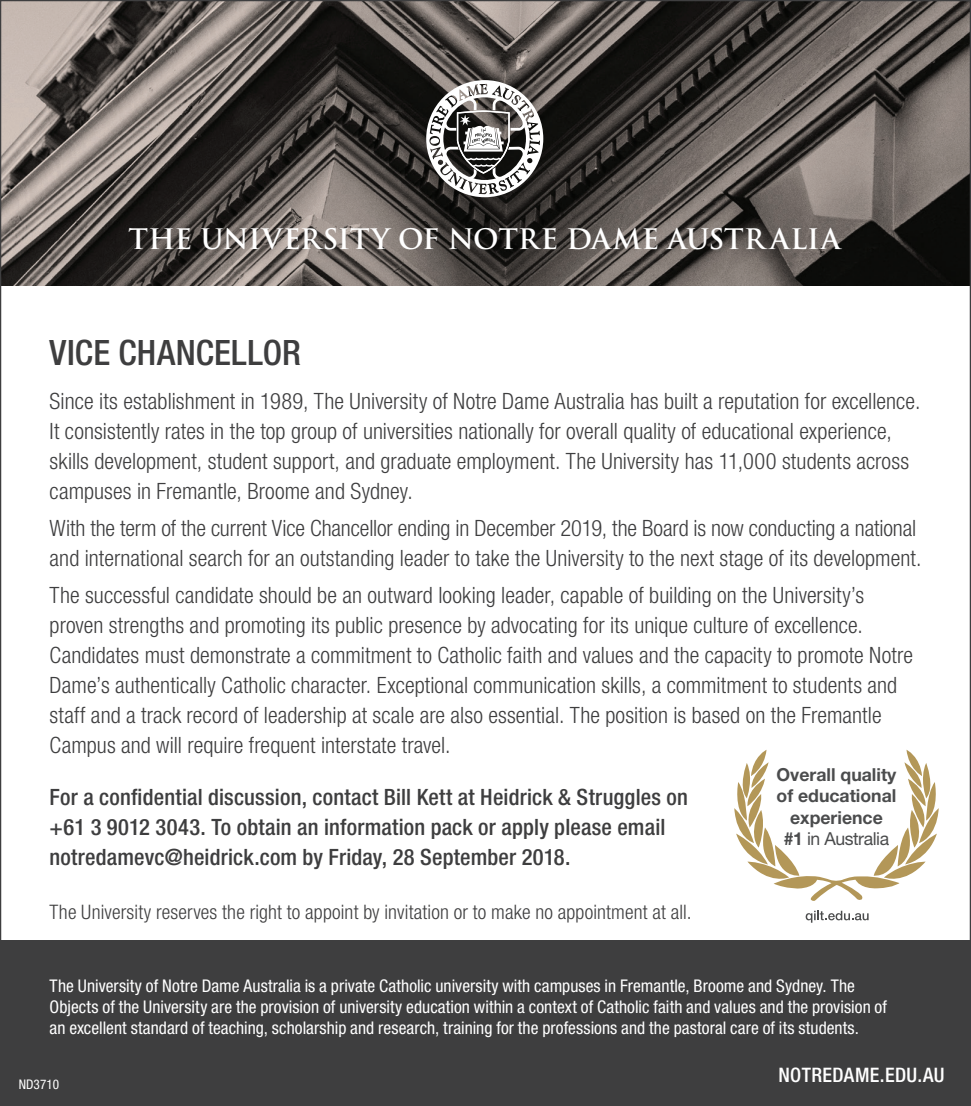
<style>
.page{position:relative;width:971px;height:1106px;background:#fff}
.page>*{position:absolute;margin:0;border:0;box-sizing:border-box;transform-origin:0 0}
.t1{font:500 condensed 35px "Helvetica Neue LT Std";letter-spacing:.005em;color:#3e3e3f}
.t2{font:700 27.5px "Trajan";color:#fff}
.t3{font:300 condensed 22.5px/30px "Helvetica Neue LT Std";letter-spacing:.005em;color:#3e3e3f}
.t4{font:500 condensed 22.5px/30px "Helvetica Neue LT Std";letter-spacing:.01em;color:#3e3e3f}
.t5{font:300 condensed 20px "Helvetica Neue LT Std";letter-spacing:.01em;color:#3e3e3f}
.t6{font:500 condensed 20px "Helvetica Neue LT Std";letter-spacing:.02em;color:#fff}
.t7{font:700 18px/21.5px "Helvetica Neue LT Std";color:#4b4c4d;text-align:center}
.t8{font:condensed 17.5px/21px "Helvetica Neue LT Std";letter-spacing:.005em;color:#fff}
.t9{font:condensed 13.25px "Helvetica Neue LT Std";color:#fff}
.s1{font-weight:400}
</style>
<div class="page">
<img style="left:2px;top:2px;width:967px;height:284px">
<div style="left:0;top:940px;width:971px;height:166px;background:#3e3e3f"></div>
<svg style="left:734px;top:749px;width:205px;height:152px"></svg>
<svg style="left:806px;top:910px;width:62px;height:12px"></svg>
<svg style="left:426px;top:80px;width:117px;height:117px"></svg>
<p class="t2" style="left:129px;top:221px;width:713px">THE UNIVERSITY OF NOTRE DAME AUSTR ALIA</p>
<h1 class="t1" style="left:50px;top:331px;width:253px">VICE CHANCELLOR</h1>
<p class="t3" style="left:50px;top:386px;width:872px">Since its establishment in 1989, The University of Notre Dame Australia has built a reputation for excellence.<br>It consistently rates in the top group of universities nationally for overall quality of educational experience, skills development, student support, and graduate employment. The University has 11,000 students across campuses in Fremantle, Broome and Sydney.</p>
<p class="t3" style="left:50px;top:513px;width:873px">With the term of the current Vice Chancellor ending in December 2019, the Board is now conducting a national and international search for an outstanding leader to take the University to the next stage of its development.</p>
<p class="t3" style="left:50px;top:580px;width:865px">The successful candidate should be an outward looking leader, capable of building on the University’s proven strengths and promoting its public presence by advocating for its unique culture of excellence.<br>Candidates must demonstrate a commitment to Catholic faith and values and the capacity to promote Notre Dame’s authentically Catholic character. Exceptional communication skills, a commitment to students and staff and a track record of leadership at scale are also essential. The position is based on the Fremantle Campus and will require frequent interstate travel.</p>
<p class="t4" style="left:50px;top:781px;width:640px">For a confidential discussion, contact Bill Kett at Heidrick &amp; Struggles on +61 3 9012 3043. To obtain an information pack or apply please email notredamevc@heidrick.com by Friday, 28 September 2018.</p>
<p class="t5" style="left:50px;top:900px;width:643px">The University reserves the right to appoint by invitation or to make no appointment at all.</p>
<p class="t7" style="left:776px;top:763px;width:121px">Overall quality of educational experience<br>#1 <span class="s1">in Australia</span></p>
<p class="t8" style="left:50px;top:975px;width:839px">The University of Notre Dame Australia is a private Catholic university with campuses in Fremantle, Broome and Sydney. The<br>Objects of the University are the provision of university education within a context of Catholic faith and values and the provision of an excellent standard of teaching, scholarship and research, training for the professions and the pastoral care of its students.</p>
<p class="t9" style="left:19px;top:1076px;width:42px">ND3710</p>
<p class="t6" style="left:778px;top:1062px;width:168px">NOTREDAME.EDU.AU</p>
</div>
